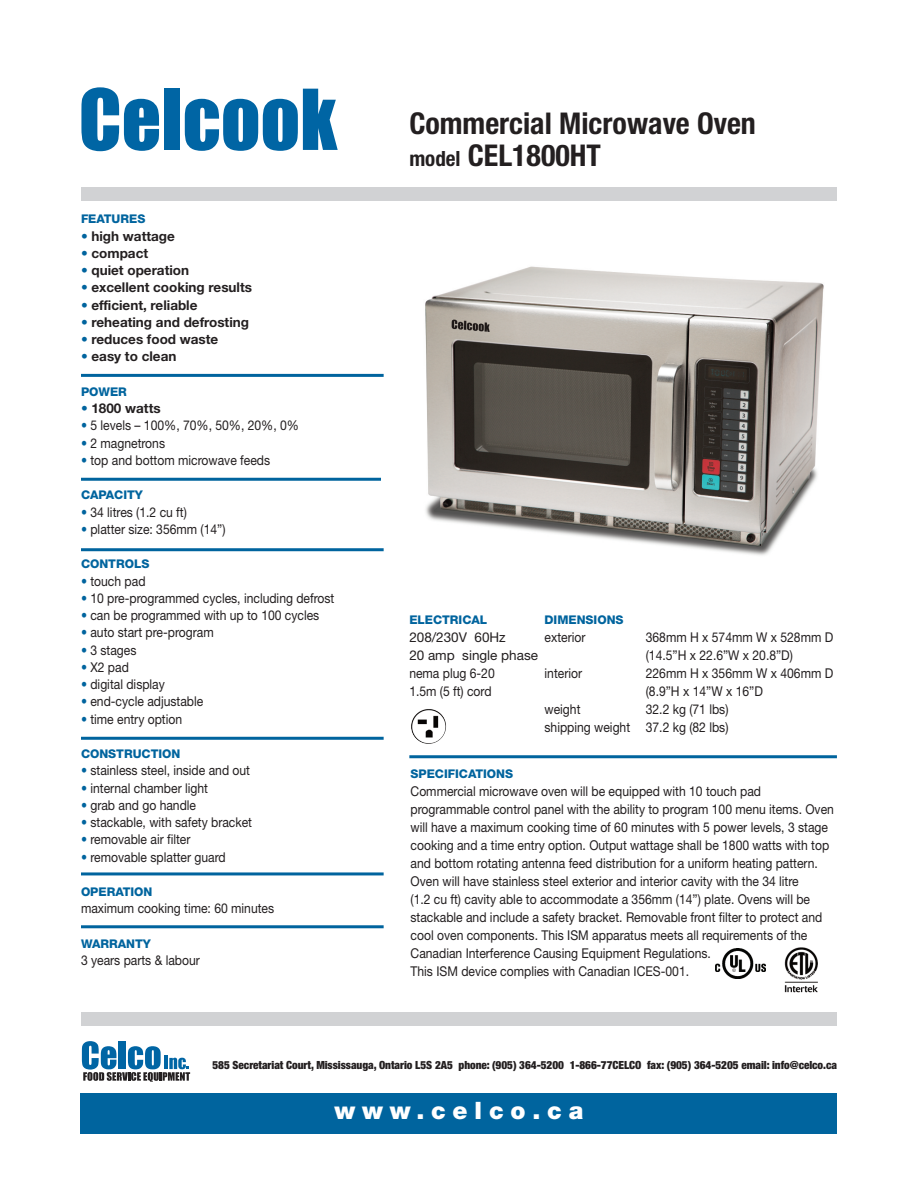
<style>
.page{position:relative;width:918px;height:1188px;background:#fff}
.page>*{position:absolute;margin:0;border:0;box-sizing:border-box;transform-origin:0 0}
.t1{font:700 condensed 30px/31.5px "Helvetica Neue";color:#231f20}
.t2{font:900 24px "Helvetica Neue";letter-spacing:.285em;color:#fff}
.t3{font:13.5px/18px "Helvetica Neue";color:#231f20;scale:.9 1}
.t4{font:700 13.5px "Helvetica Neue";color:#231f20}
.t5{font:13.5px/18px "Helvetica Neue";color:#231f20}
.t6{font:800 12px "Helvetica Neue";color:#00649e}
.t7{font:900 condensed 11.25px "Helvetica Neue";letter-spacing:-.005em;color:#231f20}
.s1{color:#00649e}
.s2{font-size:21px}
</style>
<div class="page">
<img style="left:425px;top:266px;width:399px;height:290px">
<hr style="left:81px;top:374px;width:303px;height:3px;background:#00649e">
<hr style="left:81px;top:478px;width:300px;height:3px;background:#00649e">
<hr style="left:81px;top:737px;width:303px;height:3px;background:#00649e">
<hr style="left:81px;top:872px;width:303px;height:3px;background:#00649e">
<hr style="left:81px;top:925px;width:303px;height:3px;background:#00649e">
<hr style="left:81px;top:548px;width:303px;height:3px;background:#00649e">
<img style="left:716px;top:948px;width:49px;height:31px">
<img style="left:784px;top:947px;width:34px;height:46px">
<hr style="left:409px;top:755px;width:428px;height:3px;background:#00649e">
<svg style="left:81px;top:87px;width:78px;height:64px"></svg>
<div style="left:164px;top:89px;width:16px;height:61px;background:#0065a4"></div>
<svg style="left:185px;top:89px;width:153px;height:62px"></svg>
<div style="left:81px;top:188px;width:756px;height:13px;background:#d1d2d4"></div>
<div style="left:81px;top:1094px;width:756px;height:40px;background:#00649e"></div>
<div style="left:81px;top:1012px;width:756px;height:14px;background:#d1d2d4"></div>
<svg style="left:82px;top:1041px;width:108px;height:41px"></svg>
<img style="left:411px;top:708px;width:35px;height:36px;border-radius:50%">
<p class="t6" style="left:81px;top:215px;width:66px">FEATURES</p>
<p class="t4" style="left:81px;top:231px;width:95px"><span class="s1">•</span> high wattage</p>
<p class="t4" style="left:81px;top:248px;width:69px"><span class="s1">•</span> compact</p>
<p class="t4" style="left:81px;top:266px;width:110px"><span class="s1">•</span> quiet operation</p>
<p class="t4" style="left:81px;top:283px;width:173px"><span class="s1">•</span> excellent cooking results</p>
<p class="t4" style="left:81px;top:300px;width:118px"><span class="s1">•</span> efficient, reliable</p>
<p class="t4" style="left:81px;top:317px;width:170px"><span class="s1">•</span> reheating and defrosting</p>
<p class="t4" style="left:81px;top:335px;width:139px"><span class="s1">•</span> reduces food waste</p>
<p class="t4" style="left:81px;top:352px;width:97px"><span class="s1">•</span> easy to clean</p>
<p class="t6" style="left:81px;top:387px;width:47px">POWER</p>
<p class="t4" style="left:81px;top:404px;width:81px"><span class="s1">•</span> 1800 watts</p>
<p class="t3" style="left:81px;top:418px;width:244px"><span class="s1">•</span> 5 levels – 100%, 70%, 50%, 20%, 0%</p>
<p class="t3" style="left:81px;top:435px;width:95px"><span class="s1">•</span> 2 magnetrons</p>
<p class="t3" style="left:81px;top:453px;width:212px"><span class="s1">•</span> top and bottom microwave feeds</p>
<p class="t6" style="left:81px;top:491px;width:63px">CAPACITY</p>
<p class="t3" style="left:81px;top:504px;width:119px"><span class="s1">•</span> 34 litres (1.2 cu ft)</p>
<p class="t3" style="left:81px;top:522px;width:162px"><span class="s1">•</span> platter size: 356mm (14”)</p>
<p class="t6" style="left:81px;top:560px;width:70px">CONTROLS</p>
<p class="t3" style="left:81px;top:573px;width:73px"><span class="s1">•</span> touch pad</p>
<p class="t3" style="left:81px;top:591px;width:283px"><span class="s1">•</span> 10 pre-programmed cycles, including defrost</p>
<p class="t3" style="left:81px;top:608px;width:266px"><span class="s1">•</span> can be programmed with up to 100 cycles</p>
<p class="t3" style="left:81px;top:625px;width:149px"><span class="s1">•</span> auto start pre-program</p>
<p class="t3" style="left:81px;top:642px;width:63px"><span class="s1">•</span> 3 stages</p>
<p class="t3" style="left:81px;top:660px;width:55px"><span class="s1">•</span> X2 pad</p>
<p class="t3" style="left:81px;top:677px;width:95px"><span class="s1">•</span> digital display</p>
<p class="t3" style="left:81px;top:694px;width:137px"><span class="s1">•</span> end-cycle adjustable</p>
<p class="t3" style="left:81px;top:711px;width:114px"><span class="s1">•</span> time entry option</p>
<p class="t6" style="left:81px;top:750px;width:101px">CONSTRUCTION</p>
<p class="t3" style="left:81px;top:763px;width:189px"><span class="s1">•</span> stainless steel, inside and out</p>
<p class="t3" style="left:81px;top:780px;width:143px"><span class="s1">•</span> internal chamber light</p>
<p class="t3" style="left:81px;top:798px;width:129px"><span class="s1">•</span> grab and go handle</p>
<p class="t3" style="left:81px;top:815px;width:192px"><span class="s1">•</span> stackable, with safety bracket</p>
<p class="t3" style="left:81px;top:832px;width:123px"><span class="s1">•</span> removable air filter</p>
<p class="t3" style="left:81px;top:849px;width:162px"><span class="s1">•</span> removable splatter guard</p>
<p class="t6" style="left:81px;top:888px;width:73px">OPERATION</p>
<p class="t3" style="left:81px;top:901px;width:216px">maximum cooking time: 60 minutes</p>
<p class="t6" style="left:81px;top:939px;width:71px">WARRANTY</p>
<p class="t3" style="left:81px;top:953px;width:134px">3 years parts &amp; labour</p>
<h1 class="t1" style="left:409px;top:106px;width:348px">Commercial Microwave Oven <span class="s2">model</span> CEL1800HT</h1>
<p class="t6" style="left:409px;top:616px;width:79px">ELECTRICAL</p>
<p class="t5" style="left:409px;top:630px;width:130px">208/230V 60Hz<br>20 amp single phase nema plug 6-20<br>1.5m (5 ft) cord</p>
<p class="t6" style="left:545px;top:616px;width:81px">DIMENSIONS</p>
<p class="t3" style="left:545px;top:630px;width:47px">exterior</p>
<p class="t3" style="left:646px;top:630px;width:210px">368mm H x 574mm W x 528mm D (14.5”H x 22.6”W x 20.8”D)</p>
<p class="t3" style="left:545px;top:666px;width:43px">interior</p>
<p class="t3" style="left:646px;top:666px;width:210px">226mm H x 356mm W x 406mm D (8.9”H x 14”W x 16”D</p>
<p class="t3" style="left:545px;top:702px;width:41px">weight</p>
<p class="t3" style="left:545px;top:702px;width:206px;text-align:right">32.2 kg (71 lbs)<br>shipping weight 37.2 kg (82 lbs)</p>
<p class="t6" style="left:411px;top:770px;width:104px">SPECIFICATIONS</p>
<p class="t3" style="left:411px;top:784px;width:472px">Commercial microwave oven will be equipped with 10 touch pad programmable control panel with the ability to program 100 menu items. Oven will have a maximum cooking time of 60 minutes with 5 power levels, 3 stage cooking and a time entry option. Output wattage shall be 1800 watts with top and bottom rotating antenna feed distribution for a uniform heating pattern.<br>Oven will have stainless steel exterior and interior cavity with the 34 litre<br>(1.2 cu ft) cavity able to accommodate a 356mm (14”) plate. Ovens will be stackable and include a safety bracket. Removable front filter to protect and cool oven components. This ISM apparatus meets all requirements of the Canadian Interference Causing Equipment Regulations.<br>This ISM device complies with Canadian ICES-001.</p>
<p class="t7" style="left:212px;top:1061px;width:626px">585 Secretariat Court, Mississauga, Ontario L5S 2A5 phone: (905) 364-5200 1-866-77CELCO fax: (905) 364-5205 email: info@celco.ca</p>
<h2 class="t2" style="left:335px;top:1102px;width:250px">www.celco.ca</h2>
</div>
